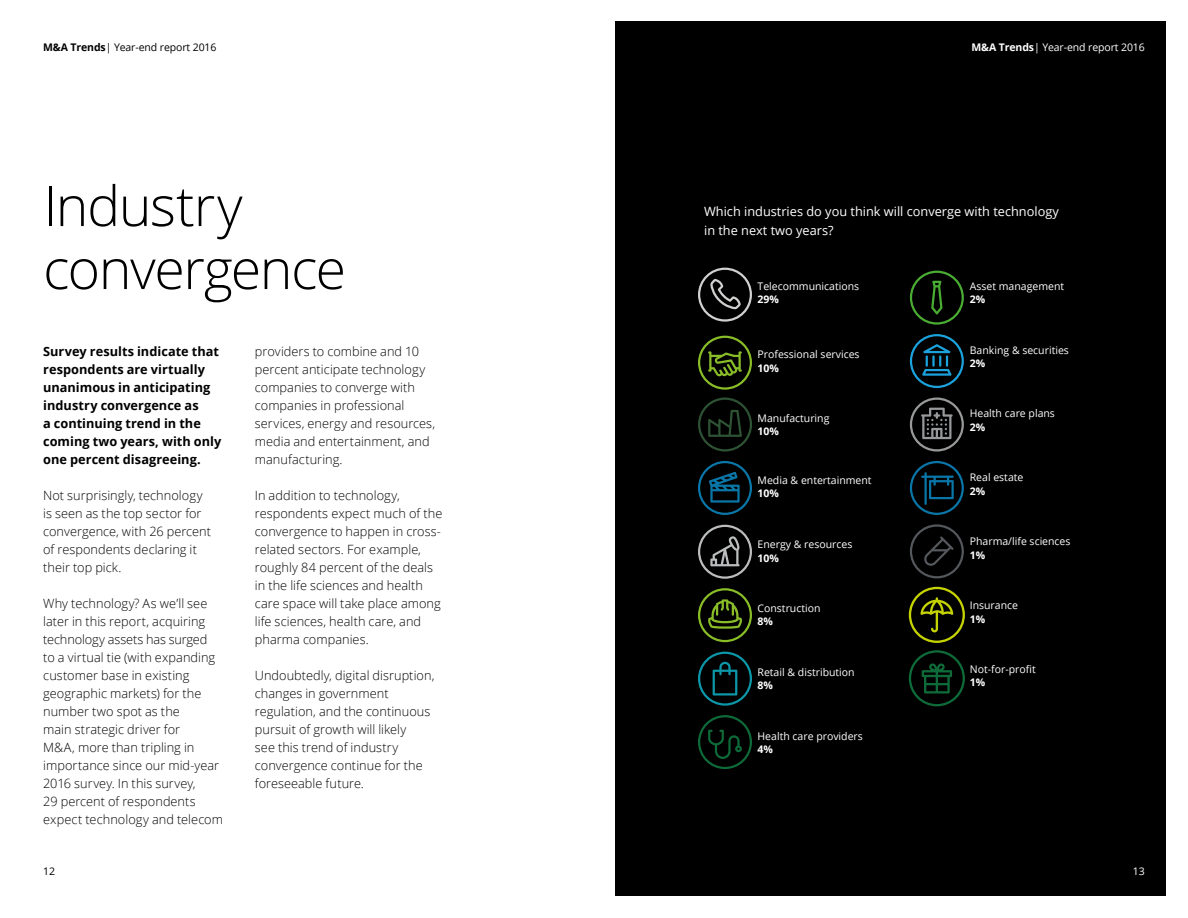
<style>
.page{position:relative;width:1188px;height:918px;background:#fff}
.page>*{position:absolute;margin:0;border:0;box-sizing:border-box;transform-origin:0 0}
.t1{font:300 55.5px/63px "Open Sans";letter-spacing:-.025em;color:#000}
.t2{font:300 12.75px/18px "Open Sans";letter-spacing:.005em;color:#000}
.t3{font:700 12.75px/18px "Open Sans";color:#000}
.t4{font:12.75px/19.5px "Open Sans";color:#fff}
.t5{font:10.5px "Open Sans";color:#fff}
.t6{font:700 10.5px "Open Sans";color:#fff}
.t7{font:10.5px "Open Sans";letter-spacing:-.01em;color:#000}
.s1{font-weight:700}
</style>
<div class="page">
<div style="left:616px;top:22px;width:550px;height:874px;background:#000"></div>
<svg style="left:698px;top:652px;width:54px;height:54px"></svg>
<svg style="left:698px;top:715px;width:54px;height:54px"></svg>
<svg style="left:910px;top:271px;width:54px;height:54px"></svg>
<svg style="left:698px;top:588px;width:54px;height:54px"></svg>
<svg style="left:698px;top:525px;width:54px;height:54px"></svg>
<svg style="left:910px;top:461px;width:54px;height:54px"></svg>
<svg style="left:910px;top:524px;width:54px;height:54px"></svg>
<svg style="left:910px;top:398px;width:54px;height:54px"></svg>
<svg style="left:909px;top:587px;width:56px;height:56px"></svg>
<svg style="left:698px;top:268px;width:54px;height:54px"></svg>
<svg style="left:910px;top:334px;width:54px;height:54px"></svg>
<svg style="left:698px;top:336px;width:54px;height:54px"></svg>
<svg style="left:909px;top:650px;width:56px;height:56px"></svg>
<svg style="left:698px;top:461px;width:54px;height:54px"></svg>
<svg style="left:698px;top:398px;width:54px;height:54px"></svg>
<p class="t7" style="left:43px;top:40px;width:175px"><span class="s1">M&amp;A Trends</span>| Year-end report 2016</p>
<h1 class="t1" style="left:43px;top:173px;width:304px">Industry convergence</h1>
<p class="t3" style="left:43px;top:342px;width:180px">Survey results indicate that respondents are virtually unanimous in anticipating industry convergence as<br>a continuing trend in the coming two years, with only one percent disagreeing.</p>
<p class="t2" style="left:43px;top:486px;width:169px">Not surprisingly, technology is seen as the top sector for convergence, with 26 percent of respondents declaring it their top pick.</p>
<p class="t2" style="left:43px;top:594px;width:181px">Why technology? As we’ll see later in this report, acquiring technology assets has surged<br>to a virtual tie (with expanding customer base in existing geographic markets) for the number two spot as the<br>main strategic driver for<br>M&amp;A, more than tripling in importance since our mid-year<br>2016 survey. In this survey,<br>29 percent of respondents expect technology and telecom</p>
<p class="t7" style="left:43px;top:864px;width:13px">12</p>
<p class="t2" style="left:255px;top:342px;width:182px">providers to combine and 10 percent anticipate technology companies to converge with companies in professional services, energy and resources, media and entertainment, and manufacturing.</p>
<p class="t2" style="left:255px;top:486px;width:189px">In addition to technology, respondents expect much of the convergence to happen in cross&shy;related sectors. For example, roughly 84 percent of the deals in the life sciences and health care space will take place among life sciences, health care, and pharma companies.</p>
<p class="t2" style="left:255px;top:666px;width:181px">Undoubtedly, digital disruption, changes in government regulation, and the continuous pursuit of growth will likely<br>see this trend of industry convergence continue for the foreseeable future.</p>
<p class="t5" style="left:972px;top:40px;width:175px"><span class="s1">M&amp;A Trends</span>| Year-end report 2016</p>
<p class="t4" style="left:704px;top:201px;width:356px">Which industries do you think will converge with technology in the next two years?</p>
<p class="t5" style="left:758px;top:279px;width:103px">Telecommunications</p>
<p class="t6" style="left:758px;top:292px;width:23px">29%</p>
<p class="t5" style="left:970px;top:279px;width:96px">Asset management</p>
<p class="t6" style="left:970px;top:292px;width:17px">2%</p>
<p class="t5" style="left:758px;top:347px;width:104px">Professional services</p>
<p class="t6" style="left:758px;top:360px;width:23px">10%</p>
<p class="t5" style="left:970px;top:343px;width:101px">Banking &amp; securities</p>
<p class="t6" style="left:970px;top:356px;width:17px">2%</p>
<p class="t5" style="left:758px;top:411px;width:73px">Manufacturing</p>
<p class="t6" style="left:758px;top:424px;width:23px">10%</p>
<p class="t5" style="left:970px;top:406px;width:87px">Health care plans</p>
<p class="t6" style="left:970px;top:420px;width:17px">2%</p>
<p class="t5" style="left:758px;top:473px;width:116px">Media &amp; entertainment</p>
<p class="t6" style="left:758px;top:486px;width:23px">10%</p>
<p class="t5" style="left:970px;top:470px;width:55px">Real estate</p>
<p class="t6" style="left:970px;top:484px;width:17px">2%</p>
<p class="t5" style="left:758px;top:537px;width:96px">Energy &amp; resources</p>
<p class="t6" style="left:758px;top:550px;width:23px">10%</p>
<p class="t5" style="left:970px;top:534px;width:102px">Pharma/life sciences</p>
<p class="t6" style="left:970px;top:547px;width:17px">1%</p>
<p class="t5" style="left:758px;top:601px;width:65px">Construction</p>
<p class="t6" style="left:758px;top:614px;width:17px">8%</p>
<p class="t5" style="left:970px;top:598px;width:50px">Insurance</p>
<p class="t6" style="left:970px;top:611px;width:17px">1%</p>
<p class="t5" style="left:758px;top:665px;width:99px">Retail &amp; distribution</p>
<p class="t6" style="left:758px;top:678px;width:17px">8%</p>
<p class="t5" style="left:970px;top:662px;width:67px">Not-for-profit</p>
<p class="t6" style="left:970px;top:675px;width:17px">1%</p>
<p class="t5" style="left:758px;top:729px;width:107px">Health care providers</p>
<p class="t6" style="left:758px;top:742px;width:17px">4%</p>
<p class="t5" style="left:1133px;top:864px;width:13px">13</p>
</div>
